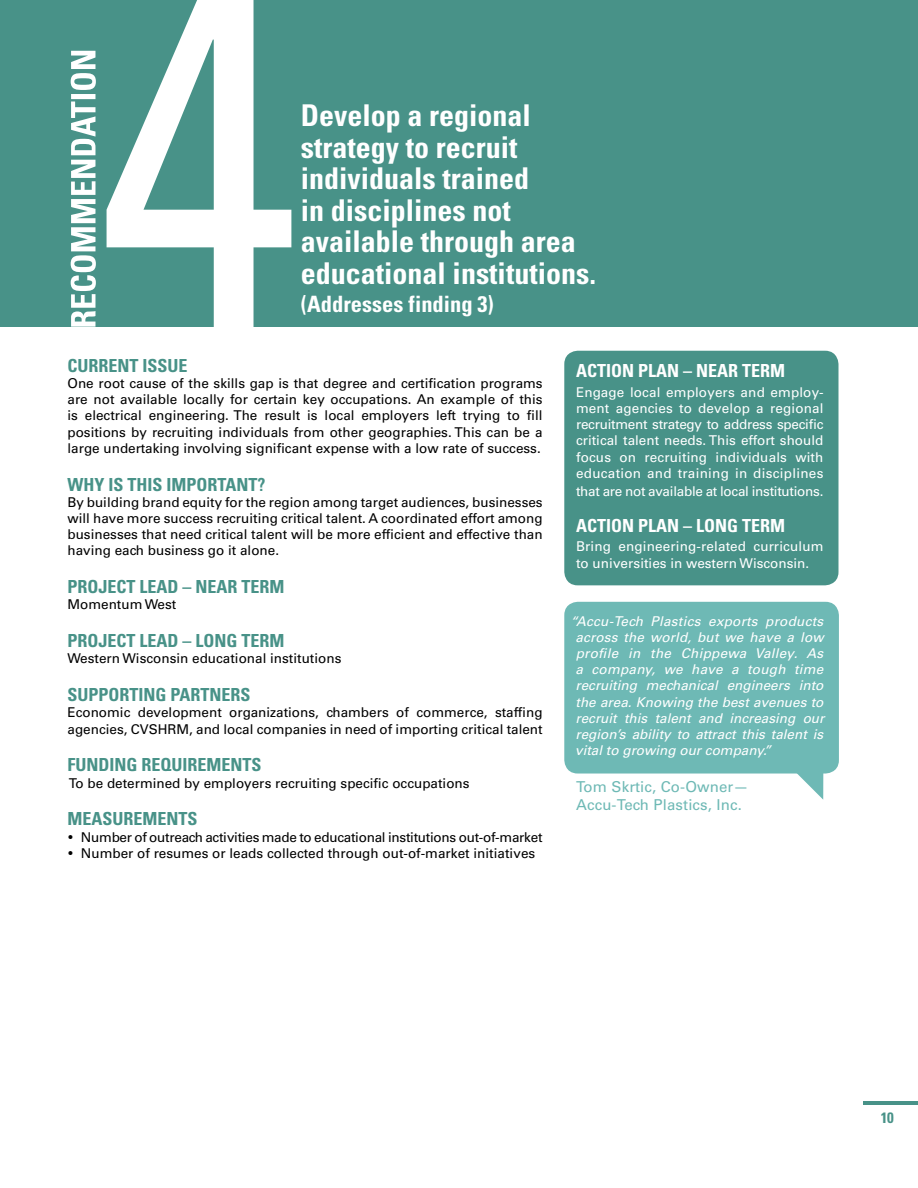
<style>
.page{position:relative;width:918px;height:1188px;background:#fff}
.page>*{position:absolute;margin:0;border:0;box-sizing:border-box;transform-origin:0 0}
.t1{font:700 condensed 30px/31.5px "Univers LT Std";color:#fff}
.t2{font:700 condensed 22.5px "Univers LT Std";color:#fff}
.t3{font:700 condensed 18px "Univers LT Std";color:#489288}
.t4{font:700 condensed 18px "Univers LT Std";color:#fff}
.t5{font:15px/18px "Univers LT Std";letter-spacing:.01em;color:#6eb9b5}
.t6{font:700 condensed 15px "Univers LT Std";color:#489288}
.t7{font:13.5px/16.2px "Univers LT Std";color:#000;text-align:justify}
.t8{font:italic 13.5px/16.2px "Univers LT Std";color:#fff;text-align:justify}
.t9{font:13.5px/16.2px "Univers LT Std";letter-spacing:.01em;color:#fff;text-align:justify}
.t10{font:13.5px/16.2px "Univers LT Std";letter-spacing:-.02em;color:#000}
.t11{font:13.5px "Univers LT Std";letter-spacing:-.02em;color:#fff}
</style>
<div class="page">
<hr style="left:863px;top:1101px;width:55px;height:4px;background:#489288">
<div style="left:564px;top:351px;width:275px;height:234px;background:#489288;border-radius:14px"></div>
<div style="left:0;top:0;width:918px;height:327px;background:#489288"></div>
<svg style="left:107px;top:0;width:184px;height:327px"></svg>
<svg style="left:71px;top:51px;width:25px;height:276px"></svg>
<div style="left:564px;top:602px;width:275px;height:172px;background:#6eb9b5;border-radius:14px"></div>
<svg style="left:793px;top:773px;width:30px;height:27px"></svg>
<h1 class="t1" style="left:301px;top:100px;width:297px">Develop a regional strategy to recruit individuals trained<br>in disciplines not available through area educational institutions.</h1>
<h2 class="t2" style="left:301px;top:290px;width:194px">(Addresses finding 3)</h2>
<h3 class="t3" style="left:68px;top:354px;width:122px">CURRENT ISSUE</h3>
<p class="t7" style="left:68px;top:375px;width:477px">One root cause of the skills gap is that degree and certification programs are not available locally for certain key occupations. An example of this is electrical engineering. The result is local employers left trying to fill positions by recruiting individuals from other geographies. This can be a large undertaking involving significant expense with a low rate of success.</p>
<h3 class="t3" style="left:68px;top:473px;width:199px">WHY IS THIS IMPORTANT?</h3>
<p class="t7" style="left:68px;top:494px;width:477px">By building brand equity for the region among target audiences, businesses will have more success recruiting critical talent. A coordinated effort among businesses that need critical talent will be more efficient and effective than having each business go it alone.</p>
<h3 class="t3" style="left:68px;top:576px;width:219px">PROJECT LEAD – NEAR TERM</h3>
<p class="t7" style="left:68px;top:597px;width:110px">Momentum West</p>
<h3 class="t3" style="left:68px;top:630px;width:218px">PROJECT LEAD – LONG TERM</h3>
<p class="t7" style="left:68px;top:651px;width:275px">Western Wisconsin educational institutions</p>
<h3 class="t3" style="left:68px;top:684px;width:185px">SUPPORTING PARTNERS</h3>
<p class="t7" style="left:68px;top:705px;width:477px">Economic development organizations, chambers of commerce, staffing agencies, CVSHRM, and local companies in need of importing critical talent</p>
<h3 class="t3" style="left:68px;top:754px;width:196px">FUNDING REQUIREMENTS</h3>
<p class="t7" style="left:69px;top:775px;width:402px">To be determined by employers recruiting specific occupations</p>
<h3 class="t3" style="left:68px;top:808px;width:132px">MEASUREMENTS</h3>
<p class="t10" style="left:81px;top:829px;width:463px">Number of outreach activities made to educational institutions out-of-market<br>Number of resumes or leads collected through out-of-market initiatives</p>
<h3 class="t4" style="left:576px;top:360px;width:211px">ACTION PLAN – NEAR TERM</h3>
<p class="t9" style="left:576px;top:384px;width:249px">Engage local employers and employ&shy;ment agencies to develop a regional recruitment strategy to address specific critical talent needs. This effort should focus on recruiting individuals with education and training in disciplines</p>
<p class="t11" style="left:576px;top:483px;width:249px">that are not available at local institutions.</p>
<h3 class="t4" style="left:576px;top:514px;width:210px">ACTION PLAN – LONG TERM</h3>
<p class="t9" style="left:576px;top:539px;width:249px">Bring engineering-related curriculum to universities in western Wisconsin.</p>
<p class="t8" style="left:575px;top:613px;width:251px;text-indent:-5px">“Accu-Tech Plastics exports products across the world, but we have a low profile in the Chippewa Valley. As a company, we have a tough time recruiting mechanical engineers into the area. Knowing the best avenues to recruit this talent and increasing our region’s ability to attract this talent is vital to growing our company.”</p>
<p class="t5" style="left:576px;top:777px;width:174px">Tom Skrtic, Co-Owner—<br>Accu-Tech Plastics, Inc.</p>
<p class="t6" style="left:881px;top:1108px;width:15px">10</p>
</div>
